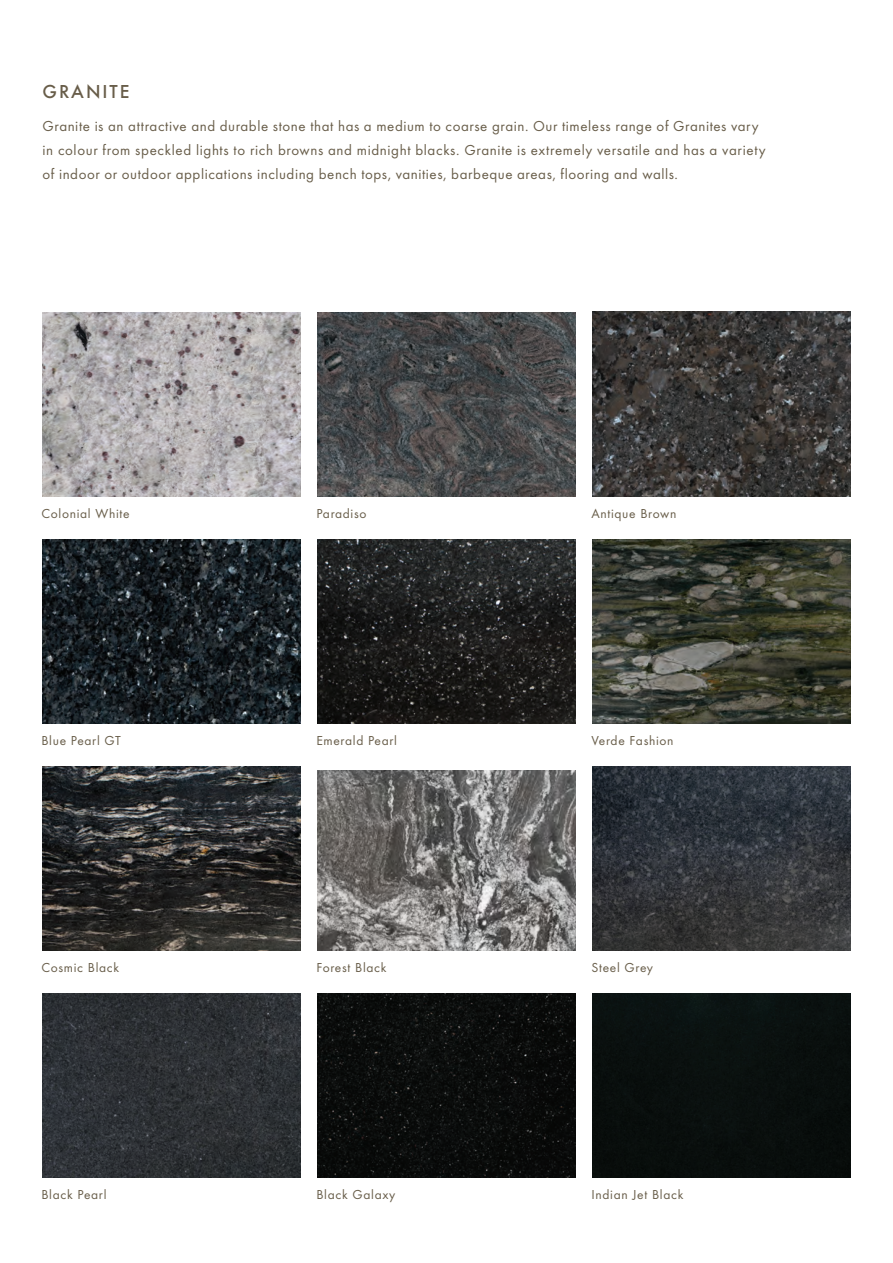
<style>
.page{position:relative;width:893px;height:1263px;background:#fff}
.page>*{position:absolute;margin:0;border:0;box-sizing:border-box;transform-origin:0 0}
.t1{font:500 19.5px "Futura T";letter-spacing:.1em;color:#685d49}
.t2{font:15px/24px "Futura T";letter-spacing:.04em;color:#685d49}
.t3{font:13.5px "Futura T";letter-spacing:.05em;color:#685d49}
</style>
<div class="page">
<img style="left:317px;top:312px;width:258px;height:185px">
<img style="left:43px;top:312px;width:257px;height:185px">
<img style="left:592px;top:312px;width:258px;height:185px">
<img style="left:43px;top:539px;width:257px;height:185px">
<img style="left:43px;top:766px;width:257px;height:185px">
<img style="left:43px;top:993px;width:257px;height:185px">
<img style="left:317px;top:770px;width:258px;height:181px">
<img style="left:317px;top:993px;width:258px;height:185px">
<img style="left:592px;top:766px;width:258px;height:185px">
<div style="left:592px;top:993px;width:258px;height:184px;background:#0a0f0e"></div>
<img style="left:317px;top:539px;width:258px;height:185px">
<img style="left:592px;top:539px;width:258px;height:185px">
<p class="t1" style="left:43px;top:80px;width:89px">GRANITE</p>
<p class="t2" style="left:43px;top:114px;width:725px">Granite is an attractive and durable stone that has a medium to coarse grain. Our timeless range of Granites vary in colour from speckled lights to rich browns and midnight blacks. Granite is extremely versatile and has a variety of indoor or outdoor applications including bench tops, vanities, barbeque areas, flooring and walls.</p>
<p class="t3" style="left:41px;top:506px;width:90px">Colonial White</p>
<p class="t3" style="left:316px;top:506px;width:52px">Paradiso</p>
<p class="t3" style="left:591px;top:506px;width:87px">Antique Brown</p>
<p class="t3" style="left:41px;top:733px;width:81px">Blue Pearl GT</p>
<p class="t3" style="left:316px;top:733px;width:82px">Emerald Pearl</p>
<p class="t3" style="left:591px;top:733px;width:84px">Verde Fashion</p>
<p class="t3" style="left:41px;top:960px;width:79px">Cosmic Black</p>
<p class="t3" style="left:316px;top:960px;width:72px">Forest Black</p>
<p class="t3" style="left:591px;top:960px;width:63px">Steel Grey</p>
<p class="t3" style="left:41px;top:1187px;width:67px">Black Pearl</p>
<p class="t3" style="left:316px;top:1187px;width:81px">Black Galaxy</p>
<p class="t3" style="left:591px;top:1187px;width:94px">Indian Jet Black</p>
</div>
